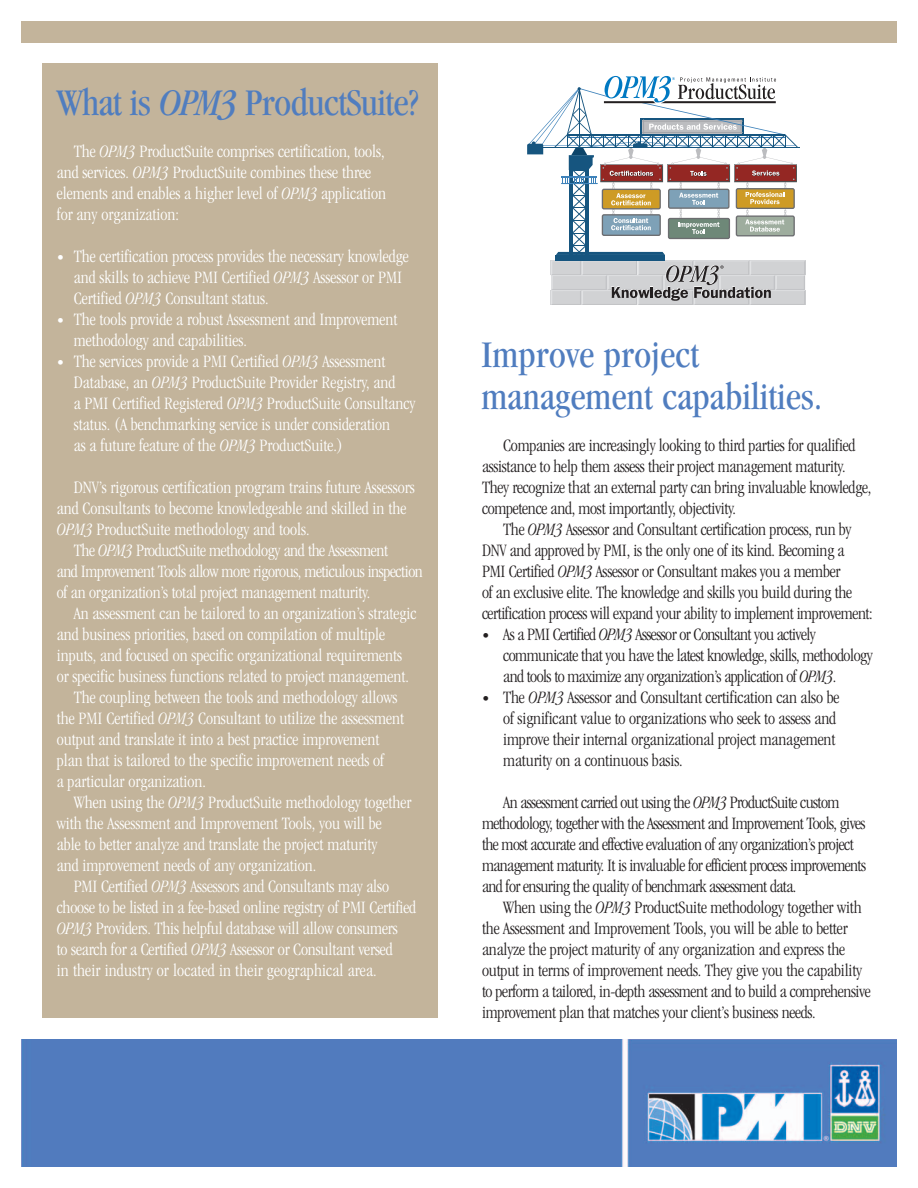
<style>
.page{position:relative;width:918px;height:1188px;background:#fff}
.page>*{position:absolute;margin:0;border:0;box-sizing:border-box;transform-origin:0 0}
.t1{font:condensed 39px/42px "Garamond";color:#507dbf}
.t2{font:condensed 39px "Garamond";letter-spacing:-.02em;color:#507dbf}
.t3{font:300 condensed 18px/21px "Garamond";color:#fff}
.t4{font:300 condensed 18px/21px "Garamond";letter-spacing:-.015em;color:#231f20}
.t5{font:300 condensed 18px/21px "Garamond";letter-spacing:-.02em;color:#fff}
.s1{font-style:italic}
.s2{font-size:15px}
</style>
<div class="page">
<div style="left:21px;top:21px;width:876px;height:22px;background:#c3b49b"></div>
<img style="left:21px;top:1039px;width:876px;height:128px">
<div style="left:43px;top:63px;width:395px;height:955px;background:#c3b49b"></div>
<svg style="left:527px;top:76px;width:278px;height:229px"></svg>
<h1 class="t2" style="left:57px;top:88px;width:363px">What is <span class="s1">OPM3</span> ProductSuite?</h1>
<p class="t3" style="left:57px;top:143px;width:331px;text-indent:17px">The <span class="s1">OPM3</span> ProductSuite comprises certification, tools, and services. <span class="s1">OPM3</span> ProductSuite combines these three elements and enables a higher level of <span class="s1">OPM3</span> application for any organization:</p>
<p class="t3" style="left:74px;top:248px;width:336px;text-indent:-17px"><span class="s2">•</span> The certification process provides the necessary knowledge and skills to achieve PMI Certified <span class="s1">OPM3</span> Assessor or PMI<br>Certified <span class="s1">OPM3</span> Consultant status.</p>
<p class="t3" style="left:74px;top:311px;width:325px;text-indent:-17px"><span class="s2">•</span> The tools provide a robust Assessment and Improvement methodology and capabilities.</p>
<p class="t3" style="left:74px;top:353px;width:343px;text-indent:-17px"><span class="s2">•</span> The services provide a PMI Certified <span class="s1">OPM3</span> Assessment Database, an <span class="s1">OPM3</span> ProductSuite Provider Registry, and<br>a PMI Certified Registered <span class="s1">OPM3</span> ProductSuite Consultancy status. (A benchmarking service is under consideration<br>as a future feature of the <span class="s1">OPM3</span> ProductSuite.)</p>
<p class="t3" style="left:57px;top:479px;width:359px;text-indent:17px">DNV’s rigorous certification program trains future Assessors and Consultants to become knowledgeable and skilled in the<br><span class="s1">OPM3</span> ProductSuite methodology and tools.</p>
<p class="t5" style="left:57px;top:542px;width:368px;text-indent:17px">The <span class="s1">OPM3</span> ProductSuite methodology and the Assessment<br>and Improvement Tools allow more rigorous, meticulous inspection of an organization’s total project management maturity.</p>
<p class="t3" style="left:74px;top:605px;width:344px">An assessment can be tailored to an organization’s strategic</p>
<p class="t3" style="left:57px;top:626px;width:330px">and business priorities, based on compilation of multiple</p>
<p class="t3" style="left:57px;top:647px;width:347px">inputs, and focused on specific organizational requirements</p>
<p class="t3" style="left:57px;top:668px;width:354px">or specific business functions related to project management.</p>
<p class="t3" style="left:74px;top:689px;width:325px">The coupling between the tools and methodology allows</p>
<p class="t3" style="left:57px;top:710px;width:349px">the PMI Certified <span class="s1">OPM3</span> Consultant to utilize the assessment</p>
<p class="t3" style="left:57px;top:731px;width:324px">output and translate it into a best practice improvement</p>
<p class="t3" style="left:57px;top:752px;width:329px">plan that is tailored to the specific improvement needs of</p>
<p class="t3" style="left:57px;top:773px;width:151px">a particular organization.</p>
<p class="t3" style="left:74px;top:794px;width:339px">When using the <span class="s1">OPM3</span> ProductSuite methodology together</p>
<p class="t3" style="left:57px;top:815px;width:327px">with the Assessment and Improvement Tools, you will be</p>
<p class="t3" style="left:57px;top:836px;width:322px">able to better analyze and translate the project maturity</p>
<p class="t3" style="left:57px;top:857px;width:261px">and improvement needs of any organization.</p>
<p class="t3" style="left:74px;top:878px;width:317px">PMI Certified <span class="s1">OPM3</span> Assessors and Consultants may also</p>
<p class="t3" style="left:57px;top:899px;width:361px">choose to be listed in a fee-based online registry of PMI Certified</p>
<p class="t3" style="left:57px;top:920px;width:342px"><span class="s1">OPM3</span> Providers. This helpful database will allow consumers</p>
<p class="t3" style="left:57px;top:941px;width:337px">to search for a Certified <span class="s1">OPM3</span> Assessor or Consultant versed</p>
<p class="t3" style="left:57px;top:962px;width:321px">in their industry or located in their geographical area.</p>
<h1 class="t1" style="left:482px;top:337px;width:342px">Improve project management capabilities.</h1>
<p class="t4" style="left:482px;top:437px;width:391px;text-indent:21px">Companies are increasingly looking to third parties for qualified assistance to help them assess their project management maturity.<br>They recognize that an external party can bring invaluable knowledge, competence and, most importantly, objectivity.</p>
<p class="t4" style="left:482px;top:521px;width:392px;text-indent:21px">The <span class="s1">OPM3</span> Assessor and Consultant certification process, run by DNV and approved by PMI, is the only one of its kind. Becoming a<br>PMI Certified <span class="s1">OPM3</span> Assessor or Consultant makes you a member<br>of an exclusive elite. The knowledge and skills you build during the certification process will expand your ability to implement improvement:</p>
<p class="t4" style="left:503px;top:626px;width:371px;text-indent:-21px"><span class="s2">•</span> As a PMI Certified <span class="s1">OPM3</span> Assessor or Consultant you actively communicate that you have the latest knowledge, skills, methodology and tools to maximize any organization’s application of <span class="s1">OPM3</span>.</p>
<p class="t4" style="left:503px;top:689px;width:338px;text-indent:-21px"><span class="s2">•</span> The <span class="s1">OPM3</span> Assessor and Consultant certification can also be of significant value to organizations who seek to assess and improve their internal organizational project management maturity on a continuous basis.</p>
<p class="t4" style="left:482px;top:794px;width:386px;text-indent:21px">An assessment carried out using the <span class="s1">OPM3</span> ProductSuite custom methodology, together with the Assessment and Improvement Tools, gives the most accurate and effective evaluation of any organization’s project management maturity. It is invaluable for efficient process improvements and for ensuring the quality of benchmark assessment data.</p>
<p class="t4" style="left:482px;top:899px;width:390px;text-indent:21px">When using the <span class="s1">OPM3</span> ProductSuite methodology together with the Assessment and Improvement Tools, you will be able to better analyze the project maturity of any organization and express the output in terms of improvement needs. They give you the capability to perform a tailored, in-depth assessment and to build a comprehensive improvement plan that matches your client’s business needs.</p>
</div>
